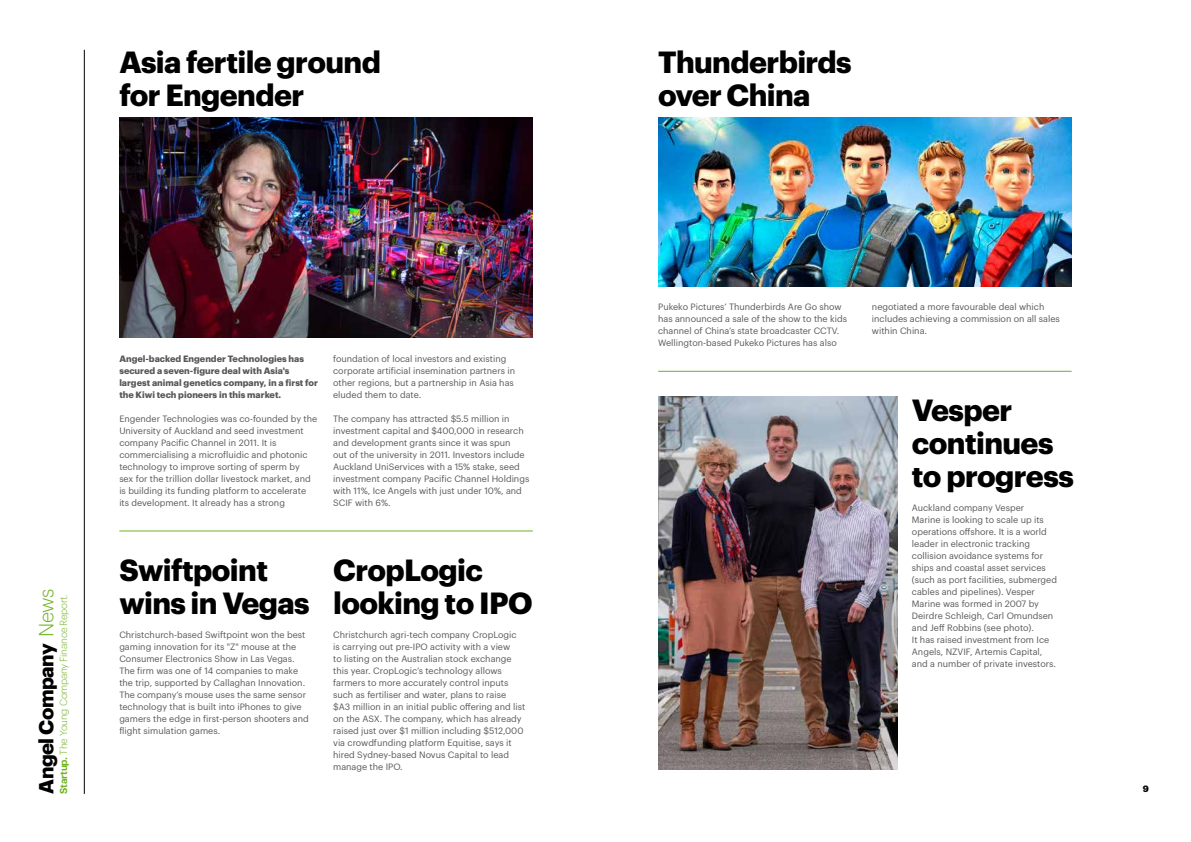
<style>
.page{position:relative;width:1191px;height:842px;background:#fff}
.page>*{position:absolute;margin:0;border:0;box-sizing:border-box;transform-origin:0 0}
.t1{font:700 30px/33px "Graphik";letter-spacing:-.02em;color:#000}
.t2{font:700 20px "Graphik";letter-spacing:-.025em;color:#000}
.t3{font:300 10px "Graphik";letter-spacing:-.025em;color:#70b221}
.t4{font:9px/12px "Graphik";color:#58585a}
.t5{font:700 9px/12px "Graphik";color:#58585a}
.t6{font:700 9px "Graphik";color:#000}
.s1{font-weight:300;color:#70b221}
.s2{font-weight:600}
</style>
<div class="page">
<hr style="left:84px;top:50px;width:1px;height:744px;background:#000">
<img style="left:119px;top:117px;width:414px;height:221px">
<img style="left:658px;top:396px;width:239px;height:374px">
<img style="left:658px;top:117px;width:413px;height:169px">
<hr style="left:119px;top:531px;width:414px;height:1px;background:#70b221">
<hr style="left:658px;top:371px;width:413px;height:1px;background:#70b221">
<h1 class="t1" style="left:119px;top:43px;width:263px">Asia fertile ground for Engender</h1>
<h2 class="t2" style="left:31px;top:794px;width:207px;rotate:-90deg">Angel Company <span class="s1">News</span></h2>
<p class="t3" style="left:56px;top:794px;width:201px;rotate:-90deg"><span class="s2">Startup.</span> The Young Company Finance Report.</p>
<p class="t5" style="left:119px;top:352px;width:200px">Angel-backed Engender Technologies has secured a seven-figure deal with Asia's largest animal genetics company, in a first for the Kiwi tech pioneers in this market.</p>
<p class="t4" style="left:119px;top:412px;width:199px">Engender Technologies was co-founded by the University of Auckland and seed investment company Pacific Channel in 2011. It is commercialising a microfluidic and photonic technology to improve sorting of sperm by<br>sex for the trillion dollar livestock market, and is building its funding platform to accelerate its development. It already has a strong</p>
<p class="t4" style="left:333px;top:352px;width:183px">foundation of local investors and existing corporate artificial insemination partners in other regions, but a partnership in Asia has eluded them to date.</p>
<p class="t4" style="left:333px;top:412px;width:198px">The company has attracted $5.5 million in investment capital and $400,000 in research and development grants since it was spun<br>out of the university in 2011. Investors include Auckland UniServices with a 15% stake, seed investment company Pacific Channel Holdings with 11%, Ice Angels with just under 10%, and SCIF with 6%.</p>
<h1 class="t1" style="left:119px;top:551px;width:192px">Swiftpoint wins in Vegas</h1>
<h1 class="t1" style="left:333px;top:551px;width:201px">CropLogic looking to IPO</h1>
<p class="t4" style="left:333px;top:628px;width:194px">Christchurch agri-tech company CropLogic is carrying out pre-IPO activity with a view<br>to listing on the Australian stock exchange this year. CropLogic’s technology allows farmers to more accurately control inputs such as fertiliser and water, plans to raise $A3 million in an initial public offering and list on the ASX. The company, which has already raised just over $1 million including $512,000 via crowdfunding platform Equitise, says it hired Sydney-based Novus Capital to lead manage the IPO.</p>
<p class="t4" style="left:119px;top:628px;width:191px">Christchurch-based Swiftpoint won the best gaming innovation for its "Z" mouse at the Consumer Electronics Show in Las Vegas.<br>The firm was one of 14 companies to make the trip, supported by Callaghan Innovation.<br>The company’s mouse uses the same sensor technology that is built into iPhones to give gamers the edge in first-person shooters and flight simulation games.</p>
<h1 class="t1" style="left:658px;top:43px;width:195px">Thunderbirds over China</h1>
<p class="t4" style="left:658px;top:300px;width:190px">Pukeko Pictures’ Thunderbirds Are Go show has announced a sale of the show to the kids channel of China’s state broadcaster CCTV.<br>Wellington-based Pukeko Pictures has also</p>
<p class="t4" style="left:872px;top:300px;width:189px">negotiated a more favourable deal which includes achieving a commission on all sales within China.</p>
<h1 class="t1" style="left:912px;top:391px;width:163px">Vesper continues to progress</h1>
<p class="t4" style="left:912px;top:501px;width:147px">Auckland company Vesper<br>Marine is looking to scale up its operations offshore. It is a world leader in electronic tracking collision avoidance systems for ships and coastal asset services (such as port facilities, submerged cables and pipelines). Vesper<br>Marine was formed in 2007 by<br>Deirdre Schleigh, Carl Omundsen and Jeff Robbins (see photo).<br>It has raised investment from Ice<br>Angels, NZVIF, Artemis Capital, and a number of private investors.</p>
<p class="t6" style="left:1142px;top:782px;width:8px">9</p>
</div>
